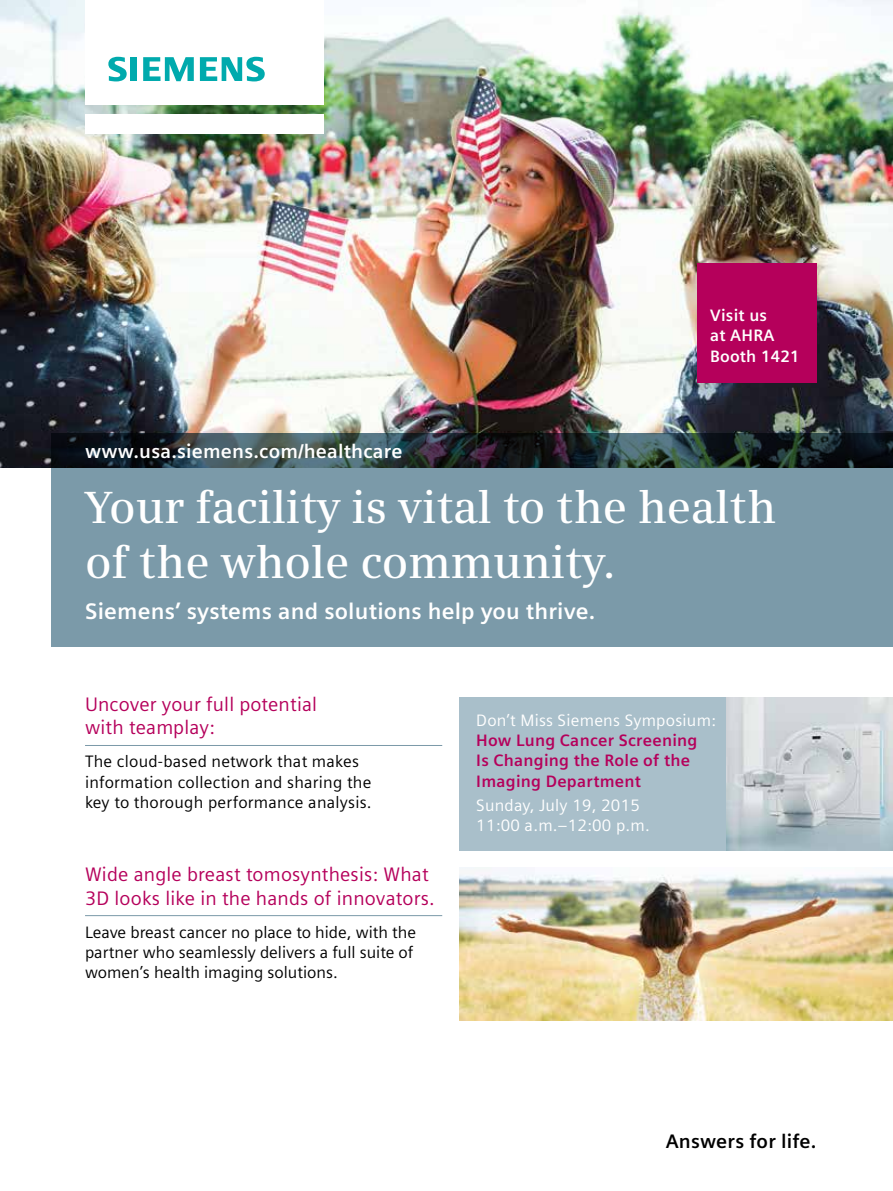
<style>
.page{position:relative;width:893px;height:1191px;background:#fff}
.page>*{position:absolute;margin:0;border:0;box-sizing:border-box;transform-origin:0 0}
.t1{font:600 45px/55.2px "Siemens Serif";letter-spacing:-.005em;color:#fff}
.t2{font:700 22.5px "Siemens Sans";letter-spacing:.01em;color:#fff}
.t3{font:19.5px/23.4px "Siemens Sans";letter-spacing:.01em;color:#b5005b}
.t4{font:700 19.5px "Siemens Sans";letter-spacing:.01em;color:#fff}
.t5{font:700 19.5px "Siemens Sans";letter-spacing:.01em;color:#000}
.t6{font:16.5px/20.2px "Siemens Sans";color:#000}
.t7{font:16.5px/20.2px "Siemens Sans";letter-spacing:.015em;color:#fff}
.t8{font:700 16.5px/20.2px "Siemens Sans";letter-spacing:.015em;color:#b5005b}
.t9{font:700 16.5px/20.2px "Siemens Sans";letter-spacing:.015em;color:#fff}
</style>
<div class="page">
<div style="left:459px;top:697px;width:268px;height:153px;background:#a9bfca"></div>
<div style="left:51px;top:468px;width:842px;height:178px;background:#7b9aa9"></div>
<img style="left:0;top:0;width:893px;height:468px">
<svg style="left:51px;top:434px;width:842px;height:34px;background:#263438"></svg>
<div style="left:85px;top:114px;width:238px;height:19px;background:#fff"></div>
<div style="left:85px;top:0;width:238px;height:105px;background:#fff"></div>
<svg style="left:108px;top:57px;width:19px;height:24px"></svg>
<div style="left:130px;top:57px;width:7px;height:24px;background:#00aaad"></div>
<svg style="left:143px;top:57px;width:51px;height:24px"></svg>
<svg style="left:200px;top:57px;width:65px;height:24px"></svg>
<div style="left:697px;top:264px;width:119px;height:119px;background:#b5005b"></div>
<img style="left:726px;top:697px;width:167px;height:153px">
<hr style="left:85px;top:745px;width:357px;height:1px;background:#7b9aa9">
<img style="left:459px;top:867px;width:434px;height:153px">
<hr style="left:85px;top:915px;width:357px;height:1px;background:#7b9aa9">
<p class="t4" style="left:85px;top:440px;width:319px">www.usa.siemens.com/healthcare</p>
<p class="t9" style="left:710px;top:305px;width:91px">Visit us<br>at AHRA<br>Booth 1421</p>
<h1 class="t1" style="left:85px;top:480px;width:693px">Your facility is vital to the health of the whole community.</h1>
<h2 class="t2" style="left:85px;top:598px;width:512px">Siemens’ systems and solutions help you thrive.</h2>
<p class="t3" style="left:85px;top:693px;width:234px">Uncover your full potential with teamplay:</p>
<p class="t6" style="left:85px;top:751px;width:288px">The cloud-based network that makes information collection and sharing the key to thorough performance analysis.</p>
<p class="t3" style="left:85px;top:863px;width:351px">Wide angle breast tomosynthesis: What<br>3D looks like in the hands of innovators.</p>
<p class="t6" style="left:85px;top:922px;width:332px">Leave breast cancer no place to hide, with the partner who seamlessly delivers a full suite of women’s health imaging solutions.</p>
<p class="t7" style="left:476px;top:710px;width:241px">Don’t Miss Siemens Symposium:</p>
<p class="t8" style="left:476px;top:730px;width:223px">How Lung Cancer Screening<br>Is Changing the Role of the<br>Imaging Department</p>
<p class="t7" style="left:476px;top:795px;width:175px">Sunday, July 19, 2015<br>11:00 a.m.–12:00 p.m.</p>
<p class="t5" style="left:666px;top:1130px;width:152px">Answers for life.</p>
</div>
